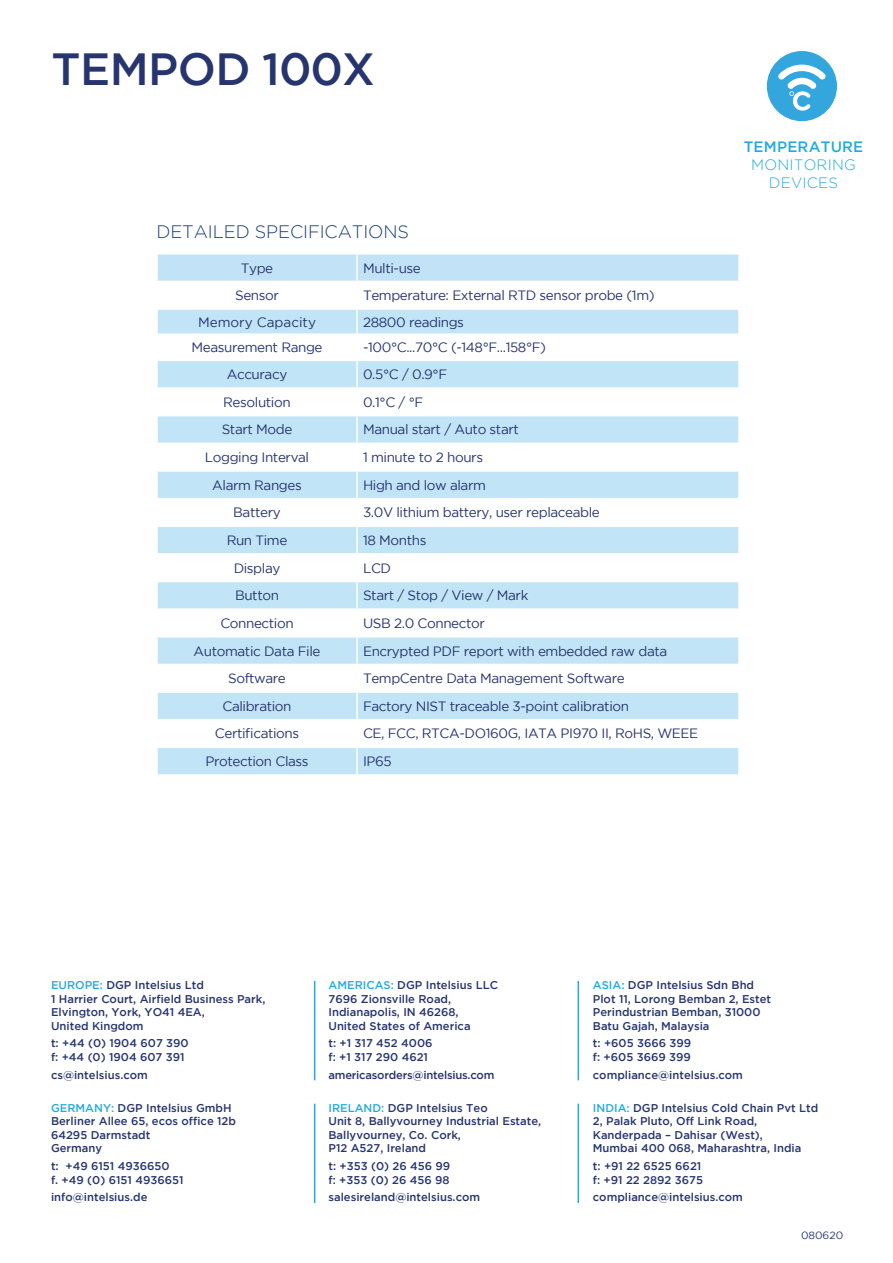
<style>
.page{position:relative;width:893px;height:1263px;background:#fff}
.page>*{position:absolute;margin:0;border:0;box-sizing:border-box;transform-origin:0 0}
.t1{font:500 45px "Gotham";letter-spacing:-.01em;color:#27356f}
.t2{font:300 18px "Gotham";letter-spacing:-.005em;color:#1b3e76}
.t3{font:300 15px/18px "Gotham";letter-spacing:.015em;color:#24aae1;text-align:center}
.t4{font:13.5px "Gotham";letter-spacing:-.03em;color:#27356f}
.t5{font:13.5px "Gotham";color:#26366f}
.t6{font:500 11.25px/13.5px "Gotham";color:#27356f}
.t7{font:500 11.25px "Gotham";letter-spacing:-.02em;color:#27356f}
.t8{font:10.5px "Gotham";color:#27356f}
.s1{font-weight:500}
.s2{color:#24aae1}
.s3{color:#00aeef}
</style>
<div class="page">
<svg style="left:767px;top:51px;width:70px;height:70px"></svg>
<svg style="left:158px;top:254px;width:580px;height:27px"></svg>
<div style="left:158px;top:310px;width:580px;height:23px;background:#c1e4f7"></div>
<div style="left:158px;top:361px;width:580px;height:26px;background:#c1e4f7"></div>
<svg style="left:158px;top:416px;width:580px;height:27px"></svg>
<div style="left:158px;top:472px;width:580px;height:26px;background:#c1e4f7"></div>
<svg style="left:158px;top:527px;width:580px;height:247px;fill:#c1e4f7"></svg>
<hr style="left:356px;top:254px;width:2px;height:27px;background:#fff">
<hr style="left:356px;top:310px;width:2px;height:23px;background:#fff">
<hr style="left:356px;top:361px;width:2px;height:26px;background:#fff">
<hr style="left:356px;top:416px;width:2px;height:27px;background:#fff">
<hr style="left:356px;top:472px;width:2px;height:26px;background:#fff">
<hr style="left:356px;top:527px;width:2px;height:26px;background:#fff">
<hr style="left:156px;top:553px;width:201px;height:2px;background:#fff">
<hr style="left:357px;top:553px;width:383px;height:2px;background:#fff">
<hr style="left:356px;top:555px;width:2px;height:26px;background:#fff">
<hr style="left:156px;top:581px;width:201px;height:1px;background:#fff">
<hr style="left:357px;top:581px;width:383px;height:1px;background:#fff">
<hr style="left:356px;top:582px;width:2px;height:26px;background:#fff">
<hr style="left:156px;top:608px;width:201px;height:2px;background:#fff">
<hr style="left:357px;top:608px;width:383px;height:2px;background:#fff">
<hr style="left:356px;top:610px;width:2px;height:26px;background:#fff">
<hr style="left:156px;top:636px;width:201px;height:1px;background:#fff">
<hr style="left:357px;top:636px;width:383px;height:1px;background:#fff">
<hr style="left:356px;top:637px;width:2px;height:27px;background:#fff">
<hr style="left:156px;top:664px;width:201px;height:1px;background:#fff">
<hr style="left:357px;top:664px;width:383px;height:1px;background:#fff">
<hr style="left:356px;top:665px;width:2px;height:26px;background:#fff">
<hr style="left:156px;top:691px;width:201px;height:2px;background:#fff">
<hr style="left:357px;top:691px;width:383px;height:2px;background:#fff">
<hr style="left:356px;top:693px;width:2px;height:26px;background:#fff">
<hr style="left:156px;top:719px;width:201px;height:1px;background:#fff">
<hr style="left:357px;top:719px;width:383px;height:1px;background:#fff">
<hr style="left:356px;top:720px;width:2px;height:27px;background:#fff">
<hr style="left:156px;top:747px;width:201px;height:1px;background:#fff">
<hr style="left:357px;top:747px;width:383px;height:1px;background:#fff">
<hr style="left:356px;top:748px;width:2px;height:26px;background:#fff">
<hr style="left:314px;top:981px;width:1px;height:99px;background:#24aae1">
<hr style="left:578px;top:981px;width:1px;height:99px;background:#24aae1">
<hr style="left:314px;top:1104px;width:1px;height:99px;background:#24aae1">
<hr style="left:578px;top:1104px;width:1px;height:99px;background:#24aae1">
<p class="t1" style="left:51px;top:43px;width:325px">TEMPOD 100X</p>
<p class="t2" style="left:156px;top:222px;width:254px">DETAILED SPECIFICATIONS</p>
<p class="t4" style="left:241px;top:260px;width:34px">Type</p>
<p class="t4" style="left:363px;top:260px;width:59px">Multi-use</p>
<p class="t4" style="left:235px;top:288px;width:45px">Sensor</p>
<p class="t4" style="left:363px;top:288px;width:293px">Temperature: External RTD sensor probe (1m)</p>
<p class="t5" style="left:198px;top:314px;width:120px">Memory Capacity</p>
<p class="t4" style="left:363px;top:314px;width:102px">28800 readings</p>
<p class="t4" style="left:191px;top:340px;width:133px">Measurement Range</p>
<p class="t4" style="left:363px;top:340px;width:185px">-100°C...70°C (-148°F...158°F)</p>
<p class="t4" style="left:227px;top:367px;width:62px">Accuracy</p>
<p class="t4" style="left:363px;top:367px;width:86px">0.5°C / 0.9°F</p>
<p class="t4" style="left:223px;top:394px;width:69px">Resolution</p>
<p class="t4" style="left:363px;top:394px;width:62px">0.1°C / °F</p>
<p class="t4" style="left:222px;top:422px;width:72px">Start Mode</p>
<p class="t4" style="left:363px;top:422px;width:157px">Manual start / Auto start</p>
<p class="t4" style="left:205px;top:450px;width:106px">Logging Interval</p>
<p class="t4" style="left:363px;top:450px;width:122px">1 minute to 2 hours</p>
<p class="t4" style="left:212px;top:477px;width:91px">Alarm Ranges</p>
<p class="t4" style="left:363px;top:477px;width:124px">High and low alarm</p>
<p class="t4" style="left:233px;top:505px;width:49px">Battery</p>
<p class="t4" style="left:363px;top:505px;width:238px">3.0V lithium battery, user replaceable</p>
<p class="t4" style="left:227px;top:533px;width:62px">Run Time</p>
<p class="t4" style="left:363px;top:533px;width:65px">18 Months</p>
<p class="t4" style="left:234px;top:560px;width:48px">Display</p>
<p class="t4" style="left:363px;top:560px;width:30px">LCD</p>
<p class="t4" style="left:235px;top:588px;width:45px">Button</p>
<p class="t4" style="left:363px;top:588px;width:167px">Start / Stop / View / Mark</p>
<p class="t4" style="left:220px;top:616px;width:75px">Connection</p>
<p class="t4" style="left:363px;top:616px;width:123px">USB 2.0 Connector</p>
<p class="t4" style="left:194px;top:643px;width:128px">Automatic Data File</p>
<p class="t4" style="left:363px;top:643px;width:306px">Encrypted PDF report with embedded raw data</p>
<p class="t4" style="left:228px;top:671px;width:59px">Software</p>
<p class="t4" style="left:363px;top:671px;width:263px">TempCentre Data Management Software</p>
<p class="t4" style="left:222px;top:698px;width:71px">Calibration</p>
<p class="t4" style="left:363px;top:698px;width:268px">Factory NIST traceable 3-point calibration</p>
<p class="t4" style="left:215px;top:726px;width:86px">Certifications</p>
<p class="t4" style="left:363px;top:726px;width:337px">CE, FCC, RTCA-DO160G, IATA PI970 II, RoHS, WEEE</p>
<p class="t4" style="left:205px;top:754px;width:105px">Protection Class</p>
<p class="t4" style="left:363px;top:754px;width:30px">IP65</p>
<p class="t3" style="left:744px;top:137px;width:121px"><span class="s1">TEMPERATURE<br></span>MONITORING<br>DEVICES</p>
<p class="t6" style="left:51px;top:978px;width:216px"><span class="s2">EUROPE:</span> DGP Intelsius Ltd<br>1 Harrier Court, Airfield Business Park,<br>Elvington, York, YO41 4EA,<br>United Kingdom</p>
<p class="t6" style="left:51px;top:1036px;width:139px">t: +44 (0) 1904 607 390 f: +44 (0) 1904 607 391</p>
<p class="t6" style="left:51px;top:1068px;width:98px">cs@intelsius.com</p>
<p class="t6" style="left:51px;top:1101px;width:187px"><span class="s2">GERMANY:</span> DGP Intelsius GmbH<br>Berliner Allee 65, ecos office 12b<br>64295 Darmstadt<br>Germany</p>
<p class="t6" style="left:51px;top:1159px;width:134px">t: +49 6151 4936650<br>f. +49 (0) 6151 4936651</p>
<p class="t6" style="left:51px;top:1190px;width:98px">info@intelsius.de</p>
<p class="t6" style="left:328px;top:978px;width:171px"><span class="s2">AMERICAS:</span> DGP Intelsius LLC<br>7696 Zionsville Road,<br>Indianapolis, IN 46268,<br>United States of America</p>
<p class="t6" style="left:328px;top:1036px;width:106px">t: +1 317 452 4006 f: +1 317 290 4621</p>
<p class="t7" style="left:328px;top:1068px;width:167px">americasorders@intelsius.com</p>
<p class="t6" style="left:328px;top:1101px;width:214px"><span class="s2">IRELAND:</span> DGP Intelsius Teo<br>Unit 8, Ballyvourney Industrial Estate,<br>Ballyvourney, Co. Cork,<br>P12 A527, Ireland</p>
<p class="t6" style="left:328px;top:1159px;width:123px">t: +353 (0) 26 456 99 f: +353 (0) 26 456 98</p>
<p class="t6" style="left:328px;top:1190px;width:153px">salesireland@intelsius.com</p>
<p class="t6" style="left:593px;top:978px;width:180px"><span class="s2">ASIA</span><span class="s3">:</span> DGP Intelsius Sdn Bhd<br>Plot 11, Lorong Bemban 2, Estet<br>Perindustrian Bemban, 31000<br>Batu Gajah, Malaysia</p>
<p class="t6" style="left:593px;top:1036px;width:100px">t: +605 3666 399 f: +605 3669 399</p>
<p class="t6" style="left:593px;top:1068px;width:152px">compliance@intelsius.com</p>
<p class="t6" style="left:593px;top:1101px;width:227px"><span class="s2">INDIA:</span> DGP Intelsius Cold Chain Pvt Ltd 2, Palak Pluto, Off Link Road, Kanderpada – Dahisar (West),<br>Mumbai 400 068, Maharashtra, India</p>
<p class="t6" style="left:593px;top:1159px;width:112px">t: +91 22 6525 6621 f: +91 22 2892 3675</p>
<p class="t6" style="left:593px;top:1190px;width:152px">compliance@intelsius.com</p>
<p class="t8" style="left:801px;top:1229px;width:44px">080620</p>
</div>
